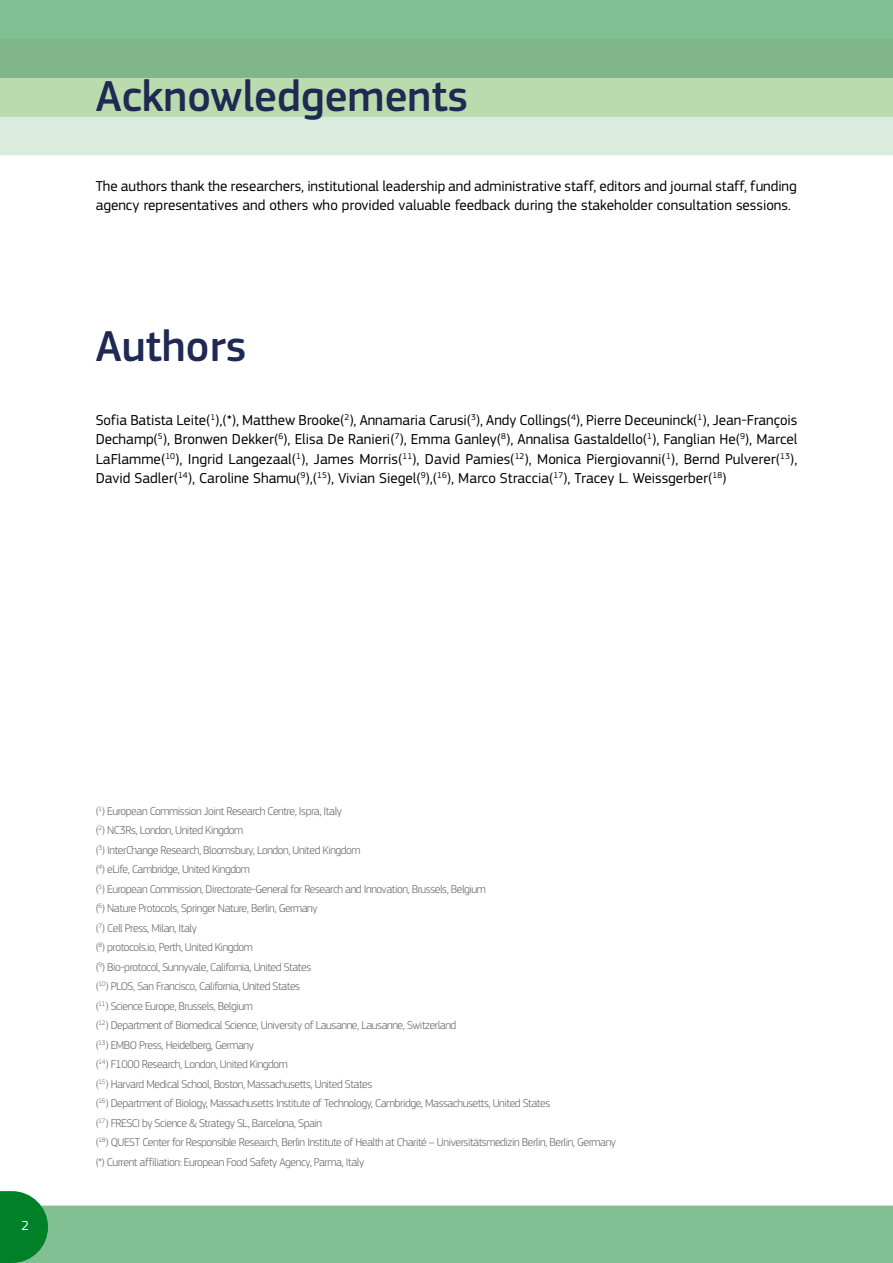
<style>
.page{position:relative;width:893px;height:1263px;background:#fff}
.page>*{position:absolute;margin:0;border:0;box-sizing:border-box;transform-origin:0 0}
.Chapter_cover{font:500 45px "EC Square Sans Pro";color:#1f2951}
.Body_Span{font:15px/19.5px "EC Square Sans Pro";color:#000}
.t1{font:13.5px "EC Square Sans Pro";color:#fff}
.Footnote{font:300 11.7px "EC Square Sans Pro";letter-spacing:-.035em;color:#646363}
</style>
<div class="page">
<div style="left:48px;top:1205px;width:845px;height:58px;background:#80c093"></div>
<svg style="left:0;top:1191px;width:48px;height:72px;background:#1d8f3f"></svg>
<div style="left:0;top:117px;width:893px;height:38px;background:#d9ecde"></div>
<div style="left:0;top:78px;width:893px;height:39px;background:#b9dbae"></div>
<div style="left:0;top:0;width:893px;height:78px;background:#80ba8e"></div>
<p class="Chapter_cover" style="left:96px;top:70px;width:374px">Acknowledgements</p>
<p class="Body_Span" style="left:96px;top:176px;width:703px">The authors thank the researchers, institutional leadership and administrative staff, editors and journal staff, funding agency representatives and others who provided valuable feedback during the stakeholder consultation sessions.</p>
<p class="Chapter_cover" style="left:96px;top:319px;width:152px">Authors</p>
<p class="Body_Span" style="left:96px;top:410px;width:703px;text-align:justify">Sofia Batista Leite(<sup>1</sup>),(*), Matthew Brooke(<sup>2</sup>), Annamaria Carusi(<sup>3</sup>), Andy Collings(<sup>4</sup>), Pierre Deceuninck(<sup>1</sup>), Jean-François Dechamp(<sup>5</sup>), Bronwen Dekker(<sup>6</sup>), Elisa De Ranieri(<sup>7</sup>), Emma Ganley(<sup>8</sup>), Annalisa Gastaldello(<sup>1</sup>), Fanglian He(<sup>9</sup>), Marcel LaFlamme(<sup>10</sup>), Ingrid Langezaal(<sup>1</sup>), James Morris(<sup>11</sup>), David Pamies(<sup>12</sup>), Monica Piergiovanni(<sup>1</sup>), Bernd Pulverer(<sup>13</sup>), David Sadler(<sup>14</sup>), Caroline Shamu(<sup>9</sup>),(<sup>15</sup>), Vivian Siegel(<sup>9</sup>),(<sup>16</sup>), Marco Straccia(<sup>17</sup>), Tracey L. Weissgerber(<sup>18</sup>)</p>
<p class="t1" style="left:21px;top:1218px;width:9px">2</p>
<p class="Footnote" style="left:96px;top:804px;width:248px">(<sup>1</sup>) European Commission Joint Research Centre, Ispra, Italy</p>
<p class="Footnote" style="left:96px;top:823px;width:149px">(<sup>2</sup>) NC3Rs, London, United Kingdom</p>
<p class="Footnote" style="left:96px;top:843px;width:266px">(<sup>3</sup>) InterChange Research, Bloomsbury, London, United Kingdom</p>
<p class="Footnote" style="left:96px;top:862px;width:156px">(<sup>4</sup>) eLife, Cambridge, United Kingdom</p>
<p class="Footnote" style="left:96px;top:882px;width:392px">(<sup>5</sup>) European Commission, Directorate-General for Research and Innovation, Brussels, Belgium</p>
<p class="Footnote" style="left:96px;top:901px;width:223px">(<sup>6</sup>) Nature Protocols, Springer Nature, Berlin, Germany</p>
<p class="Footnote" style="left:96px;top:921px;width:103px">(<sup>7</sup>) Cell Press, Milan, Italy</p>
<p class="Footnote" style="left:96px;top:940px;width:159px">(<sup>8</sup>) protocols.io, Perth, United Kingdom</p>
<p class="Footnote" style="left:96px;top:960px;width:217px">(<sup>9</sup>) Bio-protocol, Sunnyvale, California, United States</p>
<p class="Footnote" style="left:96px;top:979px;width:206px">(<sup>10</sup>) PLOS, San Francisco, California, United States</p>
<p class="Footnote" style="left:96px;top:999px;width:159px">(<sup>11</sup>) Science Europe, Brussels, Belgium</p>
<p class="Footnote" style="left:96px;top:1018px;width:362px">(<sup>12</sup>) Department of Biomedical Science, University of Lausanne, Lausanne, Switzerland</p>
<p class="Footnote" style="left:96px;top:1038px;width:160px">(<sup>13</sup>) EMBO Press, Heidelberg, Germany</p>
<p class="Footnote" style="left:96px;top:1057px;width:194px">(<sup>14</sup>) F1000 Research, London, United Kingdom</p>
<p class="Footnote" style="left:96px;top:1077px;width:278px">(<sup>15</sup>) Harvard Medical School, Boston, Massachusetts, United States</p>
<p class="Footnote" style="left:96px;top:1096px;width:456px">(<sup>16</sup>) Department of Biology, Massachusetts Institute of Technology, Cambridge, Massachusetts, United States</p>
<p class="Footnote" style="left:96px;top:1116px;width:228px">(<sup>17</sup>) FRESCI by Science &amp; Strategy SL, Barcelona, Spain</p>
<p class="Footnote" style="left:96px;top:1135px;width:522px">(<sup>18</sup>) QUEST Center for Responsible Research, Berlin Institute of Health at Charité – Universitätsmedizin Berlin, Berlin, Germany</p>
<p class="Footnote" style="left:96px;top:1155px;width:270px">(*) Current affiliation: European Food Safety Agency, Parma, Italy</p>
</div>
